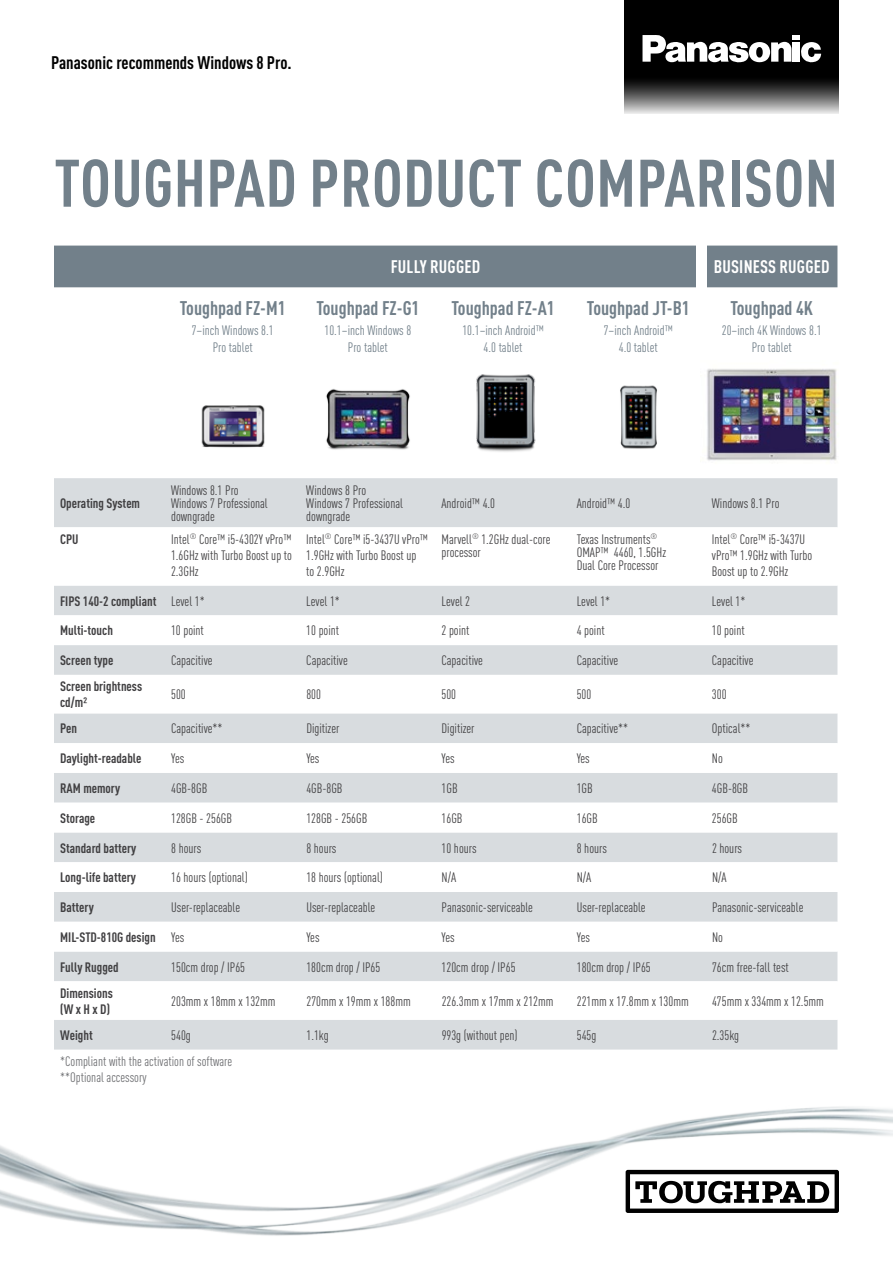
<style>
.page{position:relative;width:893px;height:1263px;background:#fff}
.page>*{position:absolute;margin:0;border:0;box-sizing:border-box;transform-origin:0 0}
.t1{font:700 condensed 66px "DIN Pro";letter-spacing:.01em;color:#72808a}
.t2{font:700 condensed 19.5px "DIN Pro";color:#72808a}
.t3{font:700 condensed 18px "DIN Pro";color:#000}
.t4{font:700 condensed 18px "DIN Pro";letter-spacing:.01em;color:#fff}
.t5{font:condensed 13.5px/13.2px "DIN Pro";color:#414042}
.t6{font:700 condensed 13.5px/16.2px "DIN Pro";color:#414042}
.t7{font:condensed 13.5px/16.2px "DIN Pro";color:#72808a;text-align:center}
.t8{font:condensed 13.5px/16.2px "DIN Pro";color:#6d6e71}
.s1{font-weight:400}
</style>
<div class="page">
<img style="left:0;top:1107px;width:893px;height:129px">
<svg style="left:625px;top:0;width:214px;height:114px;fill:#000"></svg>
<svg style="left:642px;top:35px;width:179px;height:28px"></svg>
<div style="left:54px;top:246px;width:783px;height:41px;background:#72808a"></div>
<div style="left:54px;top:478px;width:783px;height:571px;background:#d8dcdf"></div>
<svg style="left:54px;top:527px;width:783px;height:493px"></svg>
<div style="left:696px;top:238px;width:10px;height:52px;background:#fff"></div>
<img style="left:471px;top:374px;width:68px;height:150px">
<img style="left:319px;top:389px;width:98px;height:97px">
<img style="left:608px;top:385px;width:61px;height:136px">
<img style="left:201px;top:405px;width:64px;height:43px">
<img style="left:707px;top:369px;width:131px;height:92px">
<svg style="left:626px;top:1170px;width:213px;height:43px"></svg>
<h3 class="t3" style="left:51px;top:49px;width:242px">Panasonic recommends Windows 8 Pro.</h3>
<h1 class="t1" style="left:54px;top:133px;width:785px">TOUGHPAD PRODUCT COMPARISON</h1>
<h2 class="t2" style="left:180px;top:293px;width:107px">Toughpad FZ-M1</h2>
<p class="t7" style="left:192px;top:322px;width:83px">7–inch Windows 8.1<br>Pro tablet</p>
<h3 class="t4" style="left:391px;top:253px;width:91px">FULLY RUGGED</h3>
<h3 class="t4" style="left:714px;top:253px;width:117px">BUSINESS RUGGED</h3>
<h2 class="t2" style="left:316px;top:293px;width:104px">Toughpad FZ-G1</h2>
<p class="t7" style="left:324px;top:322px;width:88px">10.1–inch Windows 8<br>Pro tablet</p>
<h2 class="t2" style="left:451px;top:293px;width:105px">Toughpad FZ-A1</h2>
<p class="t7" style="left:462px;top:322px;width:83px">10.1–inch Android™<br>4.0 tablet</p>
<h2 class="t2" style="left:587px;top:293px;width:104px">Toughpad JT-B1</h2>
<p class="t7" style="left:604px;top:322px;width:71px">7–inch Android™<br>4.0 tablet</p>
<h2 class="t2" style="left:730px;top:293px;width:84px">Toughpad 4K</h2>
<p class="t7" style="left:722px;top:322px;width:101px">20–inch 4K Windows 8.1<br>Pro tablet</p>
<p class="t6" style="left:60px;top:494px;width:82px">Operating System</p>
<p class="t5" style="left:171px;top:482px;width:98px">Windows 8.1 Pro<br>Windows 7 Professional downgrade</p>
<p class="t5" style="left:306px;top:482px;width:98px">Windows 8 Pro<br>Windows 7 Professional downgrade</p>
<p class="t5" style="left:441px;top:495px;width:55px">Android™ 4.0</p>
<p class="t5" style="left:577px;top:495px;width:55px">Android™ 4.0</p>
<p class="t5" style="left:712px;top:495px;width:69px">Windows 8.1 Pro</p>
<p class="t6" style="left:60px;top:529px;width:20px">CPU</p>
<p class="t5" style="left:171px;top:530px;width:122px;line-height:16.2px;text-align:justify">Intel<sup>®</sup> Core™ i5-4302Y vPro™ 1.6GHz with Turbo Boost up to 2.3GHz</p>
<p class="t5" style="left:306px;top:530px;width:123px;line-height:16.2px">Intel<sup>®</sup> Core™ i5-3437U vPro™<br>1.9GHz with Turbo Boost up<br>to 2.9GHz</p>
<p class="t5" style="left:441px;top:531px;width:111px">Marvell<sup>®</sup> 1.2GHz dual-core processor</p>
<p class="t5" style="left:577px;top:531px;width:91px">Texas Instruments<sup>®<br></sup>OMAP™ 4460, 1.5GHz<br>Dual Core Processor</p>
<p class="t5" style="left:712px;top:530px;width:102px;line-height:16.2px">Intel<sup>®</sup> Core™ i5-3437U vPro™ 1.9GHz with Turbo<br>Boost up to 2.9GHz</p>
<p class="t6" style="left:60px;top:591px;width:146px">FIPS 140-2 compliant <span class="s1">Level 1*</span></p>
<p class="t5" style="left:306px;top:593px;width:35px">Level 1*</p>
<p class="t5" style="left:441px;top:593px;width:30px">Level 2</p>
<p class="t5" style="left:577px;top:593px;width:35px">Level 1*</p>
<p class="t5" style="left:712px;top:593px;width:35px">Level 1*</p>
<p class="t6" style="left:60px;top:621px;width:55px">Multi-touch</p>
<p class="t5" style="left:171px;top:623px;width:34px">10 point</p>
<p class="t5" style="left:306px;top:623px;width:34px">10 point</p>
<p class="t5" style="left:441px;top:623px;width:29px">2 point</p>
<p class="t5" style="left:577px;top:623px;width:29px">4 point</p>
<p class="t5" style="left:712px;top:623px;width:34px">10 point</p>
<p class="t6" style="left:60px;top:651px;width:55px">Screen type</p>
<p class="t5" style="left:171px;top:653px;width:43px">Capacitive</p>
<p class="t5" style="left:306px;top:653px;width:43px">Capacitive</p>
<p class="t5" style="left:441px;top:653px;width:43px">Capacitive</p>
<p class="t5" style="left:577px;top:653px;width:43px">Capacitive</p>
<p class="t5" style="left:712px;top:653px;width:43px">Capacitive</p>
<p class="t6" style="left:60px;top:677px;width:84px">Screen brightness cd/m²</p>
<p class="t5" style="left:171px;top:687px;width:16px">500</p>
<p class="t5" style="left:306px;top:687px;width:16px">800</p>
<p class="t5" style="left:441px;top:687px;width:16px">500</p>
<p class="t5" style="left:577px;top:687px;width:16px">500</p>
<p class="t5" style="left:712px;top:687px;width:16px">300</p>
<p class="t6" style="left:60px;top:719px;width:18px">Pen</p>
<p class="t5" style="left:171px;top:721px;width:53px">Capacitive**</p>
<p class="t5" style="left:306px;top:721px;width:35px">Digitizer</p>
<p class="t5" style="left:442px;top:721px;width:35px">Digitizer</p>
<p class="t5" style="left:577px;top:721px;width:53px">Capacitive**</p>
<p class="t5" style="left:712px;top:721px;width:40px">Optical**</p>
<p class="t6" style="left:60px;top:749px;width:83px">Daylight-readable</p>
<p class="t5" style="left:171px;top:751px;width:15px">Yes</p>
<p class="t5" style="left:306px;top:751px;width:15px">Yes</p>
<p class="t5" style="left:442px;top:751px;width:15px">Yes</p>
<p class="t5" style="left:577px;top:751px;width:15px">Yes</p>
<p class="t5" style="left:712px;top:751px;width:12px">No</p>
<p class="t6" style="left:60px;top:779px;width:62px">RAM memory</p>
<p class="t5" style="left:171px;top:781px;width:38px">4GB-8GB</p>
<p class="t5" style="left:306px;top:781px;width:38px">4GB-8GB</p>
<p class="t5" style="left:442px;top:781px;width:18px">1GB</p>
<p class="t5" style="left:577px;top:781px;width:18px">1GB</p>
<p class="t5" style="left:712px;top:781px;width:38px">4GB-8GB</p>
<p class="t6" style="left:60px;top:809px;width:37px">Storage</p>
<p class="t5" style="left:171px;top:810px;width:62px">128GB - 256GB</p>
<p class="t5" style="left:306px;top:810px;width:62px">128GB - 256GB</p>
<p class="t5" style="left:442px;top:810px;width:22px">16GB</p>
<p class="t5" style="left:577px;top:810px;width:22px">16GB</p>
<p class="t5" style="left:712px;top:810px;width:27px">256GB</p>
<p class="t6" style="left:60px;top:838px;width:78px">Standard battery</p>
<p class="t5" style="left:171px;top:840px;width:32px">8 hours</p>
<p class="t5" style="left:306px;top:840px;width:32px">8 hours</p>
<p class="t5" style="left:442px;top:840px;width:36px">10 hours</p>
<p class="t5" style="left:577px;top:840px;width:32px">8 hours</p>
<p class="t5" style="left:712px;top:840px;width:32px">2 hours</p>
<p class="t6" style="left:60px;top:868px;width:77px">Long-life battery</p>
<p class="t5" style="left:171px;top:870px;width:78px">16 hours (optional)</p>
<p class="t5" style="left:306px;top:870px;width:78px">18 hours (optional)</p>
<p class="t5" style="left:442px;top:870px;width:16px">N/A</p>
<p class="t5" style="left:577px;top:870px;width:16px">N/A</p>
<p class="t5" style="left:712px;top:870px;width:16px">N/A</p>
<p class="t6" style="left:60px;top:898px;width:35px">Battery</p>
<p class="t5" style="left:171px;top:900px;width:70px">User-replaceable</p>
<p class="t5" style="left:306px;top:900px;width:70px">User-replaceable</p>
<p class="t5" style="left:442px;top:900px;width:93px">Panasonic-serviceable</p>
<p class="t5" style="left:577px;top:900px;width:70px">User-replaceable</p>
<p class="t5" style="left:712px;top:900px;width:93px">Panasonic-serviceable</p>
<p class="t6" style="left:60px;top:928px;width:126px">MIL-STD-810G design <span class="s1">Yes</span></p>
<p class="t5" style="left:306px;top:929px;width:15px">Yes</p>
<p class="t5" style="left:442px;top:929px;width:15px">Yes</p>
<p class="t5" style="left:577px;top:929px;width:15px">Yes</p>
<p class="t5" style="left:712px;top:929px;width:12px">No</p>
<p class="t6" style="left:60px;top:957px;width:60px">Fully Rugged</p>
<p class="t5" style="left:171px;top:959px;width:75px">150cm drop / IP65</p>
<p class="t5" style="left:306px;top:959px;width:75px">180cm drop / IP65</p>
<p class="t5" style="left:442px;top:959px;width:75px">120cm drop / IP65</p>
<p class="t5" style="left:577px;top:959px;width:75px">180cm drop / IP65</p>
<p class="t5" style="left:712px;top:959px;width:78px">76cm free-fall test</p>
<p class="t6" style="left:60px;top:983px;width:54px">Dimensions (W x H x D)</p>
<p class="t5" style="left:171px;top:993px;width:106px">203mm x 18mm x 132mm</p>
<p class="t5" style="left:306px;top:993px;width:106px">270mm x 19mm x 188mm</p>
<p class="t5" style="left:442px;top:993px;width:113px">226.3mm x 17mm x 212mm</p>
<p class="t5" style="left:577px;top:993px;width:113px">221mm x 17.8mm x 130mm</p>
<p class="t5" style="left:712px;top:993px;width:113px">475mm x 334mm x 12.5mm</p>
<p class="t6" style="left:60px;top:1026px;width:34px">Weight</p>
<p class="t5" style="left:171px;top:1027px;width:21px">540g</p>
<p class="t5" style="left:306px;top:1027px;width:24px">1.1kg</p>
<p class="t5" style="left:442px;top:1027px;width:77px">993g (without pen)</p>
<p class="t5" style="left:577px;top:1027px;width:21px">545g</p>
<p class="t5" style="left:712px;top:1027px;width:29px">2.35kg</p>
<p class="t8" style="left:60px;top:1052px;width:174px">*Compliant with the activation of software **Optional accessory</p>
</div>
